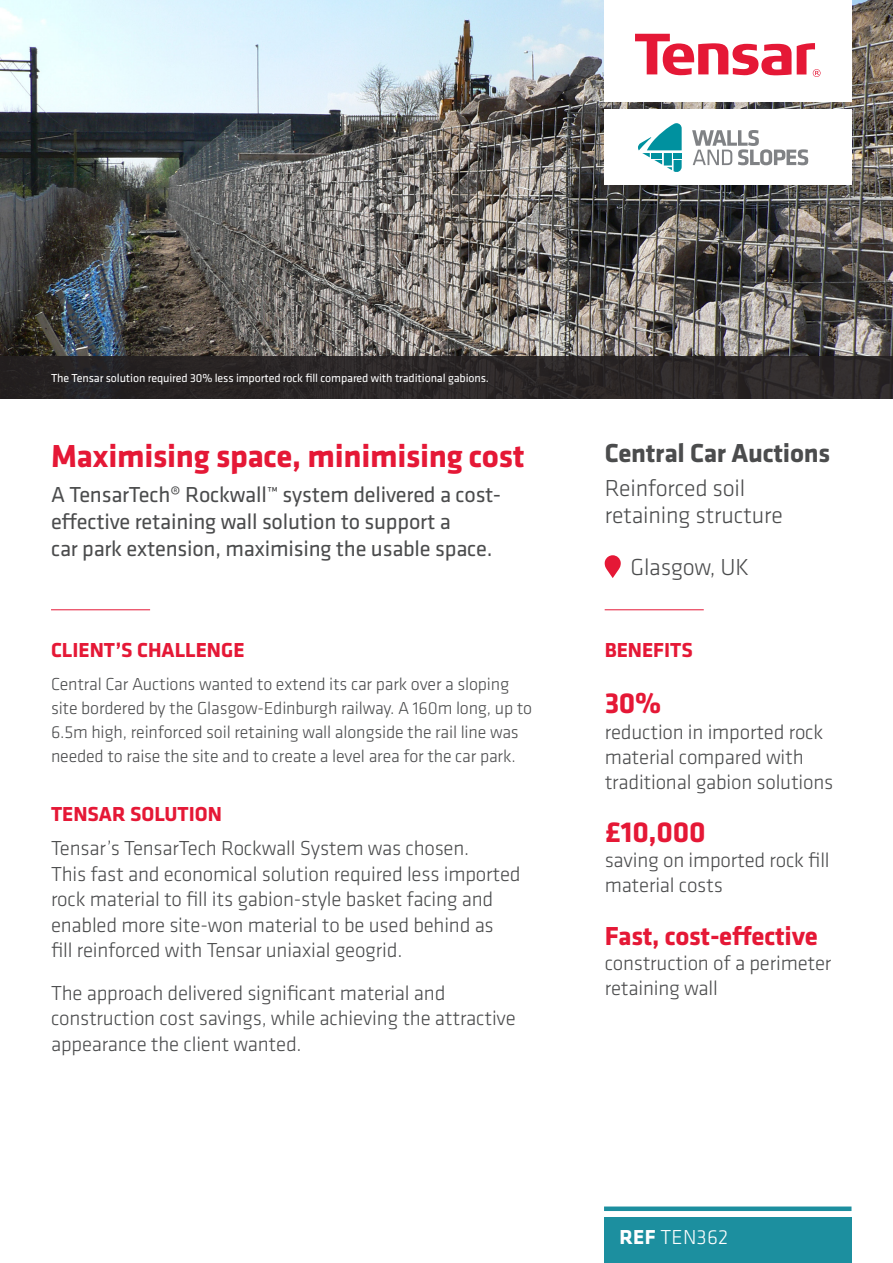
<style>
.page{position:relative;width:893px;height:1263px;background:#fff}
.page>*{position:absolute;margin:0;border:0;box-sizing:border-box;transform-origin:0 0}
.t1{font:700 33px "Klavika";letter-spacing:-.01em;color:#e51836}
.t2{font:700 30px "Klavika";letter-spacing:-.01em;color:#e51836}
.t3{font:700 27px "Klavika";letter-spacing:-.01em;color:#e51836}
.t4{font:700 27px "Klavika";letter-spacing:-.01em;color:#4b4c4d}
.t5{font:300 24px/27px "Klavika";letter-spacing:-.01em;color:#4b4c4d}
.t6{font:22.5px/27px "Klavika";letter-spacing:-.01em;color:#4b4c4d}
.t7{font:300 21px/25.5px "Klavika";letter-spacing:-.01em;color:#4b4c4d}
.t8{font:700 21px "Klavika";color:#e51836}
.t9{font:300 21px "Klavika";letter-spacing:.01em;color:#fff}
.t10{font:300 18px/24px "Klavika";letter-spacing:-.01em;color:#4b4c4d}
.t11{font:12px "Klavika";letter-spacing:-.01em;color:#fff}
.s1{font-weight:700}
</style>
<div class="page">
<img style="left:0;top:0;width:893px;height:356px">
<div style="left:0;top:356px;width:893px;height:42px;background:#2a2526"></div>
<hr style="left:605px;top:609px;width:99px;height:1px;background:#e51836">
<svg style="left:605px;top:555px;width:16px;height:23px"></svg>
<div style="left:604px;top:1217px;width:247px;height:46px;background:#1c8f9f"></div>
<hr style="left:51px;top:609px;width:99px;height:1px;background:#e51836">
<div style="left:604px;top:0;width:247px;height:102px;background:#fff"></div>
<svg style="left:635px;top:34px;width:156px;height:41px"></svg>
<svg style="left:797px;top:43px;width:23px;height:34px"></svg>
<div style="left:604px;top:1206px;width:247px;height:5px;background:#1c8f9f"></div>
<div style="left:604px;top:109px;width:247px;height:75px;background:#fff"></div>
<svg style="left:692px;top:130px;width:116px;height:35px"></svg>
<svg style="left:638px;top:123px;width:44px;height:49px"></svg>
<p class="t11" style="left:51px;top:370px;width:439px">The Tensar solution required 30% less imported rock fill compared with traditional gabions.</p>
<h1 class="t1" style="left:51px;top:432px;width:475px">Maximising space, minimising cost</h1>
<p class="t6" style="left:51px;top:480px;width:452px">A TensarTech® Rockwall™ system delivered a cost&shy;effective retaining wall solution to support a<br>car park extension, maximising the usable space.</p>
<p class="t8" style="left:51px;top:635px;width:195px">CLIENT’S CHALLENGE</p>
<p class="t10" style="left:51px;top:671px;width:483px">Central Car Auctions wanted to extend its car park over a sloping site bordered by the Glasgow-Edinburgh railway. A 160m long, up to 6.5m high, reinforced soil retaining wall alongside the rail line was needed to raise the site and to create a level area for the car park.</p>
<p class="t8" style="left:51px;top:799px;width:172px">TENSAR SOLUTION</p>
<p class="t7" style="left:51px;top:835px;width:471px">Tensar’s TensarTech Rockwall System was chosen.<br>This fast and economical solution required less imported rock material to fill its gabion-style basket facing and enabled more site-won material to be used behind as<br>fill reinforced with Tensar uniaxial geogrid.</p>
<p class="t7" style="left:51px;top:980px;width:466px">The approach delivered significant material and construction cost savings, while achieving the attractive appearance the client wanted.</p>
<p class="t4" style="left:605px;top:434px;width:227px">Central Car Auctions</p>
<p class="t5" style="left:605px;top:475px;width:180px">Reinforced soil retaining structure</p>
<p class="t5" style="left:631px;top:553px;width:120px">Glasgow, UK</p>
<p class="t8" style="left:605px;top:635px;width:90px">BENEFITS</p>
<h2 class="t2" style="left:605px;top:682px;width:58px">30%</h2>
<p class="t7" style="left:605px;top:719px;width:230px">reduction in imported rock material compared with traditional gabion solutions</p>
<h2 class="t2" style="left:605px;top:810px;width:102px">£10,000</h2>
<p class="t7" style="left:605px;top:847px;width:227px">saving on imported rock fill material costs</p>
<p class="t3" style="left:605px;top:916px;width:215px">Fast, cost-effective</p>
<p class="t7" style="left:605px;top:950px;width:228px">construction of a perimeter retaining wall</p>
<p class="t9" style="left:620px;top:1224px;width:110px"><span class="s1">REF</span> TEN362</p>
</div>
